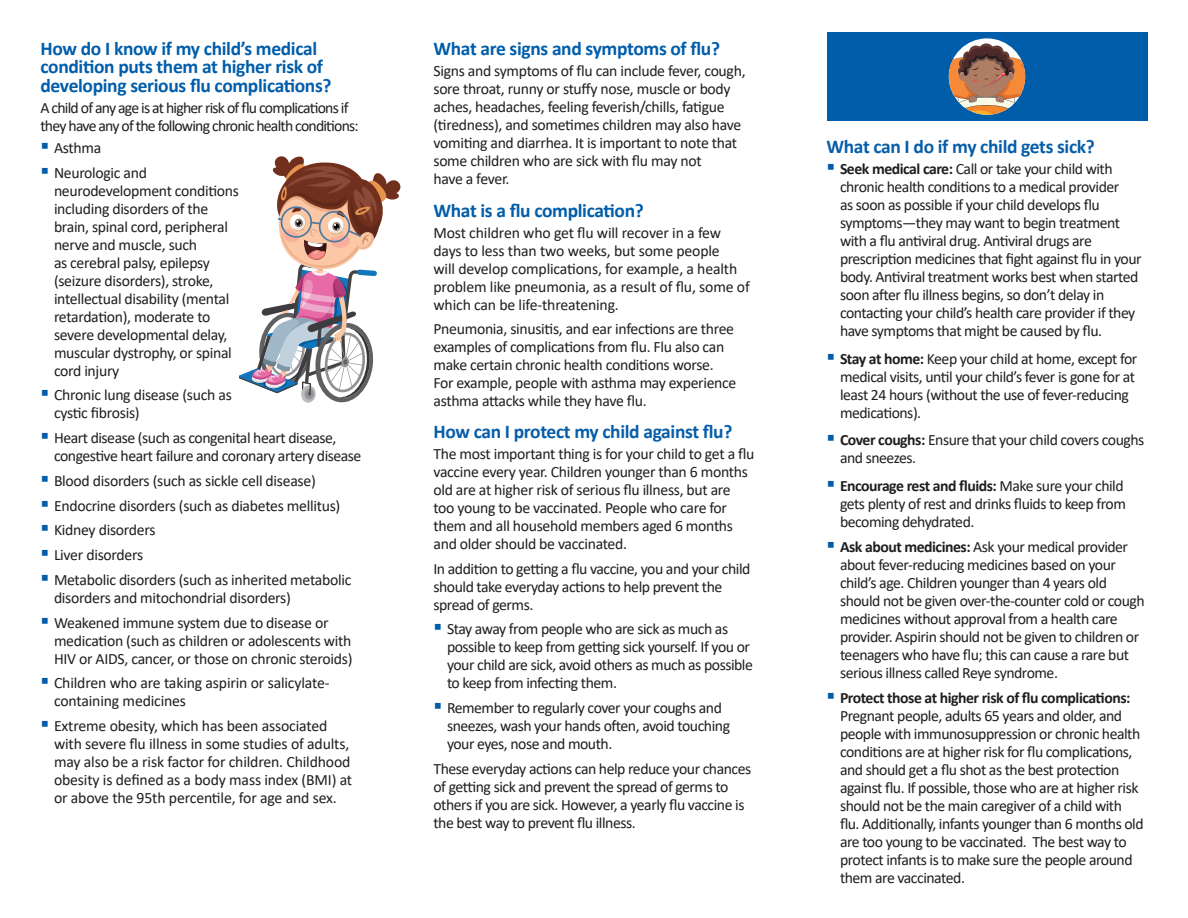
<style>
.page{position:relative;width:1188px;height:918px;background:#fff}
.page>*{position:absolute;margin:0;border:0;box-sizing:border-box;transform-origin:0 0}
.subheads{font:700 19.5px/18.5px "Calibri";letter-spacing:-.02em;color:#005daa}
.subheads-2{font:700 19.5px "Calibri";letter-spacing:-.02em;color:#065da9}
.Body{font:15.75px/18px "Calibri";letter-spacing:-.03em;color:#201d1e}
.Body-2{font:15.75px/18px "Calibri";letter-spacing:-.01em;color:#201d1e}
.subheads-3{font:15.75px/18px "Calibri";letter-spacing:-.05em;color:#201d1e}
.s1{color:#005daa}
.s2{font-weight:700}
</style>
<div class="page">
<svg style="left:240px;top:156px;width:161px;height:247px"></svg>
<div style="left:827px;top:32px;width:321px;height:89px;background:#005daa"></div>
<svg style="left:949px;top:38px;width:76px;height:77px"></svg>
<svg style="left:949px;top:44px;width:76px;height:71px"></svg>
<p class="subheads" style="left:40px;top:39px;width:293px">How do I know if my child’s medical condition puts them at higher risk of developing serious flu complications?</p>
<p class="subheads-3" style="left:40px;top:98px;width:320px">A child of any age is at higher risk of flu complications if they have any of the following chronic health conditions:</p>
<p class="Body" style="left:40px;top:138px;width:62px"><span class="s1">▪</span> Asthma</p>
<p class="Body" style="left:54px;top:163px;width:186px;text-indent:-14px"><span class="s1">▪</span> Neurologic and neurodevelopment conditions including disorders of the brain, spinal cord, peripheral nerve and muscle, such<br>as cerebral palsy, epilepsy (seizure disorders), stroke, intellectual disability (mental retardation), moderate to severe developmental delay, muscular dystrophy, or spinal cord injury</p>
<p class="Body" style="left:54px;top:386px;width:179px;text-indent:-14px"><span class="s1">▪</span> Chronic lung disease (such as cystic fibrosis)</p>
<p class="Body" style="left:54px;top:429px;width:309px;text-indent:-14px"><span class="s1">▪</span> Heart disease (such as congenital heart disease, congestive heart failure and coronary artery disease</p>
<p class="Body" style="left:40px;top:471px;width:277px"><span class="s1">▪</span> Blood disorders (such as sickle cell disease)</p>
<p class="Body" style="left:40px;top:496px;width:301px"><span class="s1">▪</span> Endocrine disorders (such as diabetes mellitus)</p>
<p class="Body" style="left:40px;top:521px;width:117px"><span class="s1">▪</span> Kidney disorders</p>
<p class="Body" style="left:40px;top:546px;width:104px"><span class="s1">▪</span> Liver disorders</p>
<p class="Body" style="left:54px;top:570px;width:299px;text-indent:-14px"><span class="s1">▪</span> Metabolic disorders (such as inherited metabolic disorders and mitochondrial disorders)</p>
<p class="Body" style="left:54px;top:613px;width:300px;text-indent:-14px"><span class="s1">▪</span> Weakened immune system due to disease or medication (such as children or adolescents with<br>HIV or AIDS, cancer, or those on chronic steroids)</p>
<p class="Body-2" style="left:54px;top:674px;width:277px;text-indent:-14px"><span class="s1">▪</span> Children who are taking aspirin or salicylate&shy;containing medicines</p>
<p class="Body-2" style="left:54px;top:717px;width:300px;text-indent:-14px"><span class="s1">▪</span> Extreme obesity, which has been associated with severe flu illness in some studies of adults, may also be a risk factor for children. Childhood obesity is defined as a body mass index (BMI) at or above the 95th percentile, for age and sex.</p>
<p class="subheads" style="left:434px;top:39px;width:288px">What are signs and symptoms of flu?</p>
<p class="Body" style="left:434px;top:62px;width:314px">Signs and symptoms of flu can include fever, cough, sore throat, runny or stuffy nose, muscle or body aches, headaches, feeling feverish/chills, fatigue (tiredness), and sometimes children may also have vomiting and diarrhea. It is important to note that some children who are sick with flu may not<br>have a fever.</p>
<p class="subheads" style="left:434px;top:201px;width:212px">What is a flu complication?</p>
<p class="Body-2" style="left:434px;top:223px;width:318px">Most children who get flu will recover in a few days to less than two weeks, but some people<br>will develop complications, for example, a health problem like pneumonia, as a result of flu, some of which can be life-threatening.</p>
<p class="Body" style="left:434px;top:320px;width:304px">Pneumonia, sinusitis, and ear infections are three examples of complications from flu. Flu also can make certain chronic health conditions worse.<br>For example, people with asthma may experience asthma attacks while they have flu.</p>
<p class="subheads-2" style="left:434px;top:418px;width:300px">How can I protect my child against flu?</p>
<p class="Body" style="left:434px;top:444px;width:322px">The most important thing is for your child to get a flu vaccine every year. Children younger than 6 months old are at higher risk of serious flu illness, but are too young to be vaccinated. People who care for them and all household members aged 6 months and older should be vaccinated.</p>
<p class="Body" style="left:434px;top:559px;width:318px">In addition to getting a flu vaccine, you and your child should take everyday actions to help prevent the spread of germs.</p>
<p class="Body" style="left:447px;top:620px;width:307px;text-indent:-14px"><span class="s1">▪</span> Stay away from people who are sick as much as possible to keep from getting sick yourself. If you or your child are sick, avoid others as much as possible to keep from infecting them.</p>
<p class="Body" style="left:447px;top:698px;width:285px;text-indent:-14px"><span class="s1">▪</span> Remember to regularly cover your coughs and sneezes, wash your hands often, avoid touching your eyes, nose and mouth.</p>
<p class="Body" style="left:434px;top:759px;width:319px">These everyday actions can help reduce your chances of getting sick and prevent the spread of germs to others if you are sick. However, a yearly flu vaccine is the best way to prevent flu illness.</p>
<p class="subheads-2" style="left:827px;top:133px;width:270px">What can I do if my child gets sick?</p>
<p class="Body" style="left:840px;top:159px;width:303px;text-indent:-14px"><span class="s1">▪</span> <span class="s2">Seek medical care:</span> Call or take your child with chronic health conditions to a medical provider<br>as soon as possible if your child develops flu symptoms—they may want to begin treatment with a flu antiviral drug. Antiviral drugs are prescription medicines that fight against flu in your body. Antiviral treatment works best when started soon after flu illness begins, so don’t delay in contacting your child’s health care provider if they have symptoms that might be caused by flu.</p>
<p class="Body" style="left:840px;top:349px;width:299px;text-indent:-14px"><span class="s1">▪</span> <span class="s2">Stay at home:</span> Keep your child at home, except for medical visits, until your child’s fever is gone for at least 24 hours (without the use of fever-reducing medications).</p>
<p class="Body" style="left:840px;top:431px;width:306px;text-indent:-14px"><span class="s1">▪</span> <span class="s2">Cover coughs:</span> Ensure that your child covers coughs and sneezes.</p>
<p class="Body" style="left:840px;top:476px;width:288px;text-indent:-14px"><span class="s1">▪</span> <span class="s2">Encourage rest and fluids:</span> Make sure your child gets plenty of rest and drinks fluids to keep from becoming dehydrated.</p>
<p class="Body" style="left:840px;top:537px;width:306px;text-indent:-14px"><span class="s1">▪</span> <span class="s2">Ask about medicines:</span> Ask your medical provider about fever-reducing medicines based on your child’s age. Children younger than 4 years old should not be given over-the-counter cold or cough medicines without approval from a health care provider. Aspirin should not be given to children or teenagers who have flu; this can cause a rare but serious illness called Reye syndrome.</p>
<p class="Body" style="left:840px;top:688px;width:305px;text-indent:-14px"><span class="s1">▪</span> <span class="s2">Protect those at higher risk of flu complications:<br></span>Pregnant people, adults 65 years and older, and people with immunosuppression or chronic health conditions are at higher risk for flu complications, and should get a flu shot as the best protection against flu. If possible, those who are at higher risk should not be the main caregiver of a child with flu. Additionally, infants younger than 6 months old are too young to be vaccinated. The best way to protect infants is to make sure the people around them are vaccinated.</p>
</div>
